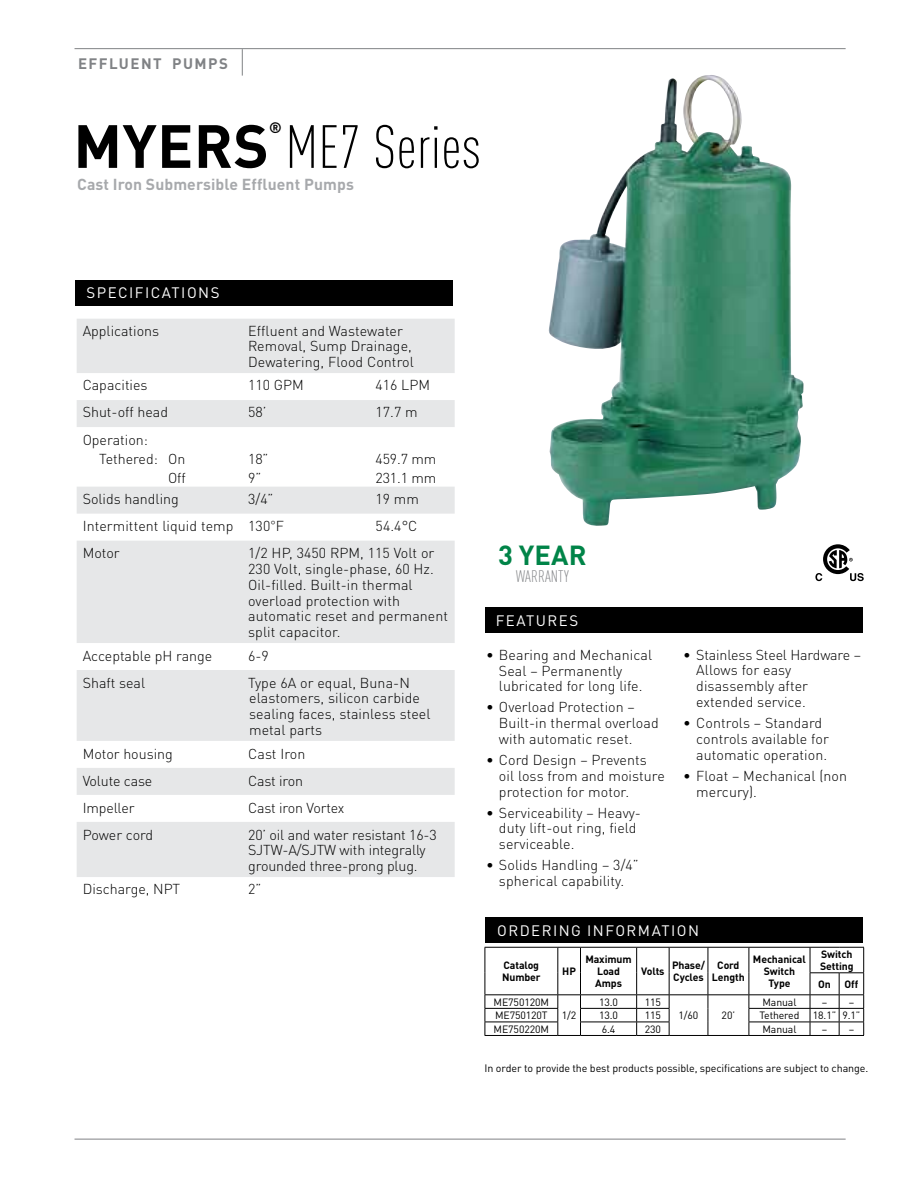
<style>
.page{position:relative;width:918px;height:1188px;background:#fff}
.page>*{position:absolute;margin:0;border:0;box-sizing:border-box;transform-origin:0 0}
.t1{font:300 condensed 60px "DIN Pro";letter-spacing:.005em;color:#000}
.t2{font:700 27.3px "DIN Pro";color:#008448}
.t3{font:300 condensed 16.5px "DIN Pro";letter-spacing:.005em;color:#808285}
.t4{font:700 15.75px "DIN Pro";letter-spacing:.005em;color:#a7a9ac}
.t5{font:15px "DIN Pro";letter-spacing:.1em;color:#fff}
.t6{font:700 15px "DIN Pro";letter-spacing:.1em;color:#808285}
.t7{font:700 15px "DIN Pro";color:#000}
.t8{font:300 14.25px/15.8px "DIN Pro";letter-spacing:.005em;color:#000}
.t9{font:10.65px "DIN Pro";letter-spacing:-.01em;color:#000}
.t10{font:700 10.5px/12px "DIN Pro";letter-spacing:-.01em;color:#000}
.t11{font:10.5px "DIN Pro";letter-spacing:-.01em;color:#000}
.s1{font-weight:700;font-stretch:normal}
.s2{font-stretch:condensed}
</style>
<div class="page">
<hr style="left:75px;top:1139px;width:771px;height:1px;background:#808285">
<div style="left:75px;top:280px;width:378px;height:25px;background:#000"></div>
<div style="left:485px;top:607px;width:378px;height:26px;background:#000"></div>
<div style="left:485px;top:917px;width:378px;height:26px;background:#000"></div>
<hr style="left:485px;top:947px;width:73px;height:1px;background:#000">
<hr style="left:580px;top:947px;width:57px;height:1px;background:#000">
<hr style="left:637px;top:947px;width:32px;height:1px;background:#000">
<hr style="left:669px;top:947px;width:39px;height:1px;background:#000">
<hr style="left:708px;top:947px;width:41px;height:1px;background:#000">
<hr style="left:749px;top:947px;width:61px;height:1px;background:#000">
<hr style="left:485px;top:995px;width:73px;height:1px;background:#000">
<hr style="left:580px;top:995px;width:57px;height:1px;background:#000">
<hr style="left:637px;top:995px;width:32px;height:1px;background:#000">
<hr style="left:669px;top:995px;width:39px;height:1px;background:#000">
<hr style="left:708px;top:995px;width:41px;height:1px;background:#000">
<hr style="left:749px;top:995px;width:61px;height:1px;background:#000">
<hr style="left:485px;top:1008px;width:73px;height:1px;background:#000">
<hr style="left:580px;top:1008px;width:57px;height:1px;background:#000">
<hr style="left:637px;top:1008px;width:32px;height:1px;background:#000">
<hr style="left:749px;top:1008px;width:61px;height:1px;background:#000">
<hr style="left:485px;top:1022px;width:73px;height:1px;background:#000">
<svg style="left:485px;top:948px;width:1px;height:87px"></svg>
<hr style="left:580px;top:1022px;width:57px;height:1px;background:#000">
<hr style="left:637px;top:1022px;width:32px;height:1px;background:#000">
<svg style="left:636px;top:948px;width:1px;height:87px"></svg>
<svg style="left:669px;top:948px;width:1px;height:87px"></svg>
<svg style="left:708px;top:948px;width:1px;height:87px"></svg>
<hr style="left:749px;top:1022px;width:61px;height:1px;background:#000">
<svg style="left:749px;top:948px;width:1px;height:87px"></svg>
<hr style="left:485px;top:1035px;width:73px;height:1px;background:#000">
<svg style="left:558px;top:947px;width:23px;height:89px"></svg>
<hr style="left:580px;top:1035px;width:57px;height:1px;background:#000">
<hr style="left:637px;top:1035px;width:32px;height:1px;background:#000">
<hr style="left:669px;top:1035px;width:39px;height:1px;background:#000">
<hr style="left:708px;top:1035px;width:41px;height:1px;background:#000">
<hr style="left:749px;top:1035px;width:61px;height:1px;background:#000">
<svg style="left:810px;top:947px;width:54px;height:89px"></svg>
<svg style="left:77px;top:319px;width:378px;height:558px;fill:#e6e7e8"></svg>
<img style="left:548px;top:75px;width:256px;height:451px">
<hr style="left:75px;top:48px;width:771px;height:1px;background:#808285">
<svg style="left:242px;top:49px;width:1px;height:27px"></svg>
<svg style="left:815px;top:544px;width:49px;height:37px"></svg>
<p class="t6" style="left:78px;top:51px;width:152px">EFFLUENT PUMPS</p>
<p class="t7" style="left:269px;top:115px;width:14px">®</p>
<h1 class="t1" style="left:73px;top:104px;width:409px"><span class="s1">MYERS</span> ME7 Series</h1>
<p class="t4" style="left:77px;top:171px;width:278px">Cast Iron Submersible Effluent Pumps</p>
<p class="t5" style="left:86px;top:274px;width:135px">SPECIFICATIONS</p>
<p class="t8" style="left:83px;top:321px;width:78px">Applications</p>
<p class="t8" style="left:248px;top:321px;width:167px">Effluent and Wastewater<br>Removal, Sump Drainage,<br>Dewatering, Flood Control</p>
<p class="t8" style="left:83px;top:376px;width:66px">Capacities</p>
<p class="t8" style="left:248px;top:376px;width:57px">110 GPM</p>
<p class="t8" style="left:376px;top:376px;width:56px">416 LPM</p>
<p class="t8" style="left:83px;top:403px;width:87px">Shut-off head</p>
<p class="t8" style="left:248px;top:403px;width:20px">58’</p>
<p class="t8" style="left:376px;top:403px;width:43px">17.7 m</p>
<p class="t8" style="left:99px;top:429px;width:88px;line-height:19.4px;text-indent:-17px">Operation:<br>Tethered: On</p>
<p class="t8" style="left:248px;top:450px;width:22px">18”</p>
<p class="t8" style="left:376px;top:450px;width:62px">459.7 mm</p>
<p class="t8" style="left:168px;top:469px;width:19px">Off</p>
<p class="t8" style="left:248px;top:469px;width:15px">9”</p>
<p class="t8" style="left:376px;top:469px;width:62px">231.1 mm</p>
<p class="t8" style="left:83px;top:490px;width:98px">Solids handling</p>
<p class="t8" style="left:248px;top:490px;width:27px">3/4”</p>
<p class="t8" style="left:376px;top:490px;width:45px">19 mm</p>
<p class="t8" style="left:83px;top:517px;width:203px">Intermittent liquid temp 130<span class="s2">°</span>F</p>
<p class="t8" style="left:376px;top:517px;width:43px">54.4°C</p>
<p class="t8" style="left:83px;top:544px;width:39px">Motor</p>
<p class="t8" style="left:248px;top:544px;width:201px">1/2 HP, 3450 RPM, 115 Volt or<br>230 Volt, single-phase, 60 Hz.<br>Oil-filled. Built-in thermal overload protection with automatic reset and permanent split capacitor.</p>
<p class="t8" style="left:83px;top:646px;width:131px">Acceptable pH range</p>
<p class="t8" style="left:248px;top:646px;width:22px">6-9</p>
<p class="t8" style="left:83px;top:673px;width:64px">Shaft seal</p>
<p class="t8" style="left:248px;top:673px;width:184px">Type 6A or equal, Buna-N elastomers, silicon carbide sealing faces, stainless steel metal parts</p>
<p class="t8" style="left:83px;top:744px;width:92px">Motor housing</p>
<p class="t8" style="left:248px;top:744px;width:59px">Cast Iron</p>
<p class="t8" style="left:83px;top:771px;width:71px">Volute case</p>
<p class="t8" style="left:248px;top:771px;width:57px">Cast iron</p>
<p class="t8" style="left:83px;top:798px;width:53px">Impeller</p>
<p class="t8" style="left:248px;top:798px;width:98px">Cast iron Vortex</p>
<p class="t8" style="left:83px;top:825px;width:72px">Power cord</p>
<p class="t8" style="left:248px;top:825px;width:190px">20’ oil and water resistant 16-3<br>SJTW-A/SJTW with integrally grounded three-prong plug.</p>
<p class="t8" style="left:83px;top:880px;width:99px">Discharge, NPT</p>
<p class="t8" style="left:248px;top:880px;width:15px">2”</p>
<h2 class="t2" style="left:498px;top:533px;width:90px">3 YEAR</h2>
<p class="t3" style="left:516px;top:564px;width:54px">WARRANTY</p>
<p class="t5" style="left:496px;top:609px;width:84px">FEATURES</p>
<p class="t8" style="left:499px;top:646px;width:155px;text-indent:-13px">• Bearing and Mechanical<br>Seal – Permanently lubricated for long life.</p>
<p class="t8" style="left:499px;top:698px;width:161px;text-indent:-13px">• Overload Protection –<br>Built-in thermal overload with automatic reset.</p>
<p class="t8" style="left:499px;top:751px;width:167px;text-indent:-13px">• Cord Design – Prevents oil loss from and moisture protection for motor.</p>
<p class="t8" style="left:499px;top:803px;width:143px;text-indent:-13px">• Serviceability – Heavy&shy;duty lift-out ring, field serviceable.</p>
<p class="t8" style="left:486px;top:856px;width:154px;text-align:center">• Solids Handling – 3/4” spherical capability.</p>
<p class="t8" style="left:696px;top:645px;width:166px;text-indent:-13px">• Stainless Steel Hardware –<br>Allows for easy disassembly after extended service.</p>
<p class="t8" style="left:696px;top:714px;width:134px;text-indent:-13px">• Controls – Standard controls available for automatic operation.</p>
<p class="t8" style="left:696px;top:767px;width:152px;text-indent:-13px">• Float – Mechanical (non mercury).</p>
<p class="t5" style="left:497px;top:919px;width:204px">ORDERING INFORMATION</p>
<p class="t10" style="left:502px;top:958px;width:40px">Catalog<br>Number</p>
<p class="t10" style="left:562px;top:964px;width:15px">HP</p>
<p class="t11" style="left:494px;top:994px;width:57px">ME750120M</p>
<p class="t10" style="left:585px;top:952px;width:48px;text-align:center">Maximum<br>Load<br>Amps</p>
<p class="t10" style="left:641px;top:964px;width:25px">Volts</p>
<p class="t10" style="left:672px;top:958px;width:34px">Phase/<br>Cycles</p>
<p class="t10" style="left:712px;top:958px;width:34px;text-align:center">Cord<br>Length</p>
<p class="t10" style="left:753px;top:952px;width:54px;text-align:center">Mechanical<br>Switch<br>Type</p>
<p class="t10" style="left:820px;top:947px;width:35px">Switch<br>Setting</p>
<p class="t10" style="left:818px;top:977px;width:14px">On</p>
<p class="t10" style="left:845px;top:977px;width:15px">Off</p>
<p class="t11" style="left:599px;top:994px;width:20px">13.0</p>
<p class="t11" style="left:645px;top:994px;width:18px">115</p>
<p class="t11" style="left:762px;top:994px;width:35px">Manual</p>
<p class="t11" style="left:822px;top:994px;width:34px">– –</p>
<p class="t11" style="left:562px;top:1007px;width:16px">1/2</p>
<p class="t11" style="left:679px;top:1007px;width:21px">1/60</p>
<p class="t11" style="left:722px;top:1007px;width:15px">20’</p>
<p class="t11" style="left:495px;top:1007px;width:54px">ME750120T</p>
<p class="t11" style="left:599px;top:1007px;width:20px">13.0</p>
<p class="t11" style="left:645px;top:1007px;width:18px">115</p>
<p class="t11" style="left:759px;top:1007px;width:42px">Tethered</p>
<p class="t11" style="left:813px;top:1007px;width:49px">18.1” 9.1”</p>
<p class="t11" style="left:494px;top:1021px;width:57px">ME750220M</p>
<p class="t11" style="left:602px;top:1021px;width:15px">6.4</p>
<p class="t11" style="left:645px;top:1021px;width:18px">230</p>
<p class="t11" style="left:762px;top:1021px;width:35px">Manual</p>
<p class="t11" style="left:822px;top:1021px;width:34px">– –</p>
<p class="t9" style="left:485px;top:1059px;width:385px">In order to provide the best products possible, specifications are subject to change.</p>
</div>
